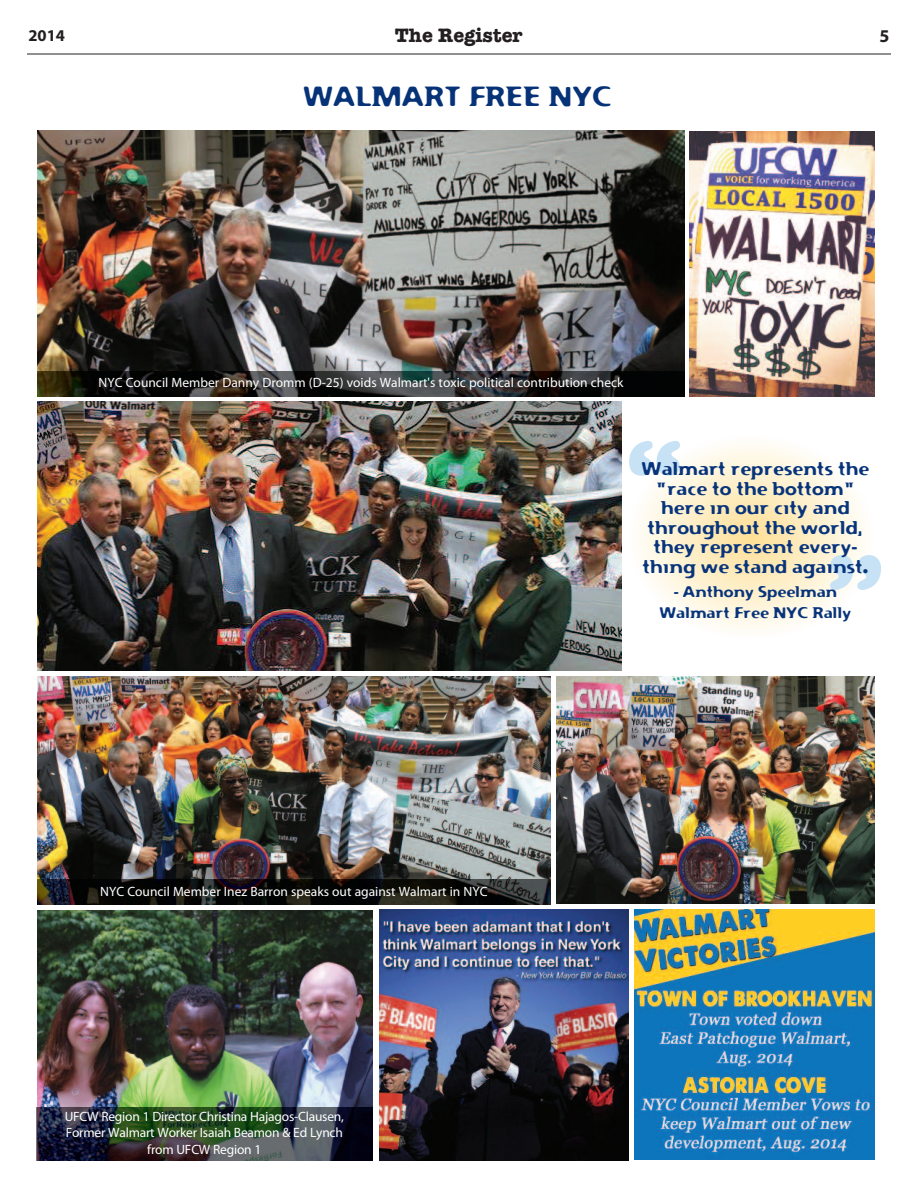
<style>
.page{position:relative;width:918px;height:1188px;background:#fff}
.page>*{position:absolute;margin:0;border:0;box-sizing:border-box;transform-origin:0 0}
.t1{font:600 127.5px "TWC Round";color:#c7e2f5}
.t2{font:27px "Flexure";color:#063278}
.t3{font:700 19.5px "American Typewriter";color:#231f20}
.t4{font:18px/19.5px "Flexure";color:#08347b;text-align:center}
.t5{font:700 18px "Myriad Pro";color:#231f20}
.t6{font:700 16.5px "Myriad Pro";color:#231f20}
.t7{font:15px/20.4px "Flexure";color:#08347b;text-align:center}
.t8{font:13.5px/16.2px "Myriad Pro";color:#fff;text-align:center}
</style>
<div class="page">
<hr style="left:27px;top:54px;width:864px;height:1px;background:#231f20">
<img style="left:38px;top:131px;width:646px;height:240px">
<img style="left:38px;top:401px;width:583px;height:270px">
<img style="left:38px;top:676px;width:512px;height:204px">
<img style="left:379px;top:909px;width:250px;height:252px">
<img style="left:556px;top:676px;width:318px;height:228px">
<img style="left:38px;top:910px;width:335px;height:197px">
<img style="left:690px;top:131px;width:184px;height:265px">
<img style="left:634px;top:909px;width:241px;height:251px">
<svg style="left:684px;top:371px;width:1px;height:25px"></svg>
<img style="left:38px;top:371px;width:646px;height:25px">
<svg style="left:37px;top:880px;width:513px;height:25px"></svg>
<img style="left:38px;top:880px;width:512px;height:24px">
<img style="left:38px;top:1107px;width:335px;height:54px">
<p class="t6" style="left:28px;top:25px;width:38px">2014</p>
<h3 class="t3" style="left:395px;top:23px;width:129px">The Register</h3>
<h3 class="t5" style="left:880px;top:24px;width:11px">5</h3>
<h2 class="t2" style="left:303px;top:79px;width:310px">WALMART FREE NYC</h2>
<p class="t8" style="left:99px;top:374px;width:526px">NYC Council Member Danny Dromm (D-25) voids Walmart's toxic political contribution check</p>
<p class="t8" style="left:100px;top:883px;width:389px">NYC Council Member Inez Barron speaks out against Walmart in NYC</p>
<p class="t8" style="left:65px;top:1108px;width:281px">UFCW Region 1 Director Christina Hajagos-Clausen,<br>Former Walmart Worker Isaiah Beamon &amp; Ed Lynch from UFCW Region 1</p>
<h1 class="t1" style="left:626px;top:412px;width:59px">“</h1>
<h3 class="t4" style="left:642px;top:459px;width:229px">Walmart represents the “race to the bottom” here in our city and throughout the world, they represent every&shy;thing we stand against.</h3>
<p class="t7" style="left:660px;top:582px;width:193px">- Anthony Speelman<br>Walmart Free NYC Rally</p>
<h1 class="t1" style="left:827px;top:526px;width:59px">”</h1>
</div>
